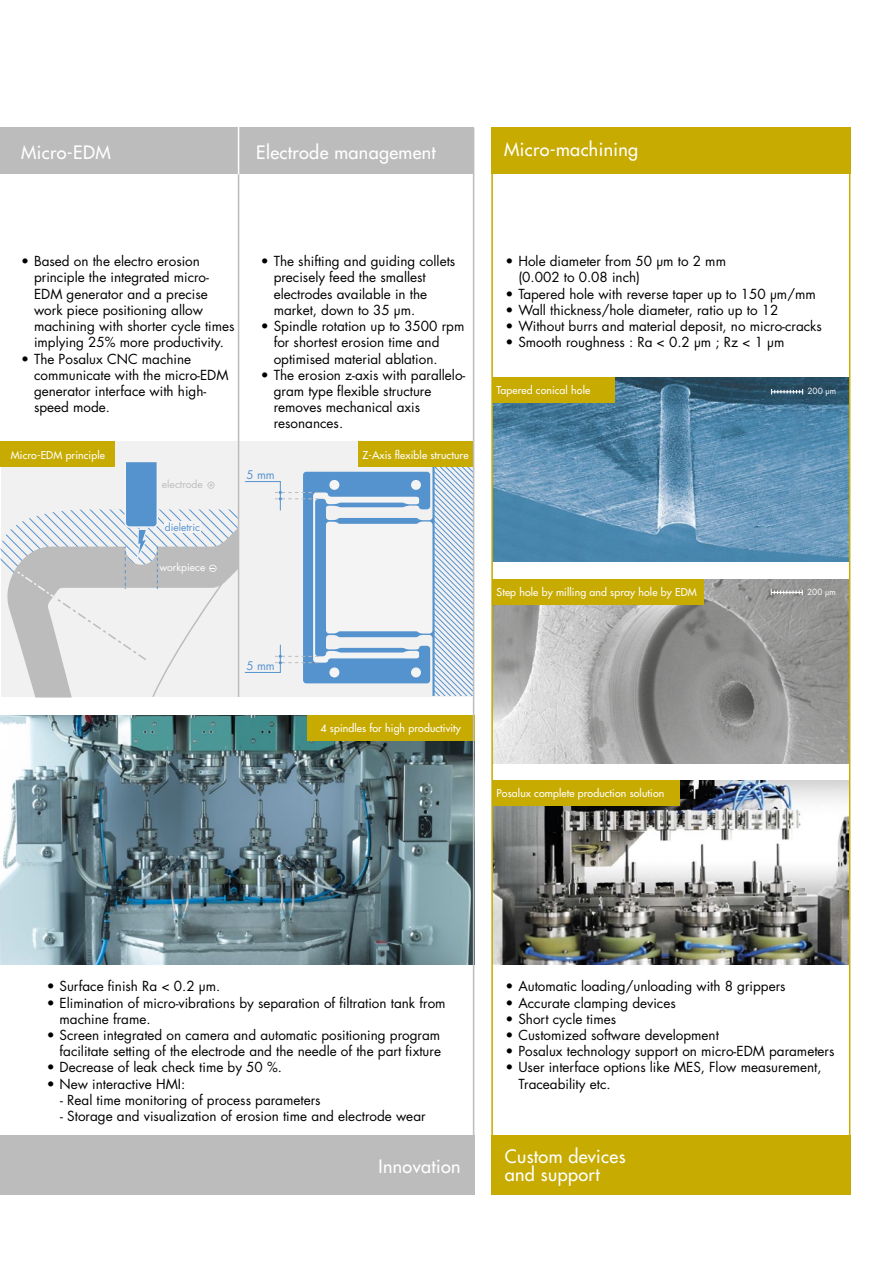
<style>
.page{position:relative;width:893px;height:1263px;background:#fff}
.page>*{position:absolute;margin:0;border:0;box-sizing:border-box;transform-origin:0 0}
.t1{font:500 18px/18px "Futura Std";letter-spacing:.02em;color:#fff}
.t2{font:13.5px/16.2px "Futura Std";color:#000}
.t3{font:11.55px "Futura Std";color:#5593ce}
.t4{font:500 10.5px "Futura Std";letter-spacing:.01em;color:#fff}
.t5{font:10.35px "Futura Std";color:#fff}
.t6{font:10.35px "Futura Std";color:#bdbcbc}
.t7{font:10.35px "Futura Std";color:#5593ce}
.t8{font:8.4px "Futura Std";color:#fff}
</style>
<div class="page">
<div style="left:0;top:1135px;width:474px;height:60px;background:#bdbcbc"></div>
<img style="left:493px;top:780px;width:356px;height:185px">
<img style="left:493px;top:579px;width:356px;height:185px">
<img style="left:493px;top:377px;width:356px;height:185px">
<div style="left:0;top:128px;width:474px;height:46px;background:#bdbcbc"></div>
<div style="left:491px;top:128px;width:359px;height:46px;background:#c7ab00"></div>
<div style="left:491px;top:1136px;width:359px;height:59px;background:#c7ab00"></div>
<hr style="left:491px;top:128px;width:2px;height:1067px;background:#c7ab00">
<div style="left:493px;top:780px;width:186px;height:25px;background:#c7ab00"></div>
<div style="left:493px;top:579px;width:210px;height:25px;background:#c7ab00"></div>
<div style="left:493px;top:377px;width:122px;height:25px;background:#c7ab00"></div>
<img style="left:0;top:715px;width:473px;height:250px">
<div style="left:1px;top:441px;width:238px;height:256px;background:#f2f1f2"></div>
<div style="left:239px;top:442px;width:234px;height:255px;background:#f2f1f2"></div>
<svg style="left:0;top:454px;width:473px;height:244px"></svg>
<hr style="left:238px;top:134px;width:1px;height:563px;background:#bdbcbc">
<div style="left:1px;top:442px;width:114px;height:25px;background:#c7ab00"></div>
<div style="left:358px;top:442px;width:115px;height:25px;background:#c7ab00"></div>
<div style="left:307px;top:715px;width:167px;height:25px;background:#c7ab00"></div>
<hr style="left:473px;top:128px;width:1px;height:1067px;background:#bdbcbc">
<svg style="left:771px;top:389px;width:32px;height:5px"></svg>
<svg style="left:771px;top:589px;width:32px;height:6px"></svg>
<hr style="left:849px;top:128px;width:1px;height:1067px;background:#c7ab00">
<hr style="left:238px;top:126px;width:1px;height:48px;background:#fff">
<h1 class="t1" style="left:21px;top:143px;width:91px">Micro-EDM</h1>
<h1 class="t1" style="left:256px;top:143px;width:181px">Electrode management</h1>
<h1 class="t1" style="left:504px;top:140px;width:136px">Micro-machining</h1>
<p class="t2" style="left:34px;top:253px;width:202px;text-indent:-13px">• Based on the electro erosion principle the integrated micro-<br>EDM generator and a precise work piece positioning allow machining with shorter cycle times implying 25% more productivity.</p>
<p class="t2" style="left:34px;top:351px;width:196px;text-indent:-13px">• The Posalux CNC machine communicate with the micro-EDM generator interface with high&shy;speed mode.</p>
<p class="t2" style="left:274px;top:253px;width:183px;text-indent:-13px">• The shifting and guiding collets precisely feed the smallest electrodes available in the market, down to 35 µm.</p>
<p class="t2" style="left:274px;top:318px;width:192px;text-indent:-13px">• Spindle rotation up to 3500 rpm for shortest erosion time and optimised material ablation.</p>
<p class="t2" style="left:274px;top:367px;width:193px;text-indent:-13px">• The erosion z-axis with parallelo&shy;gram type flexible structure removes mechanical axis resonances.</p>
<p class="t4" style="left:11px;top:448px;width:96px">Micro-EDM principle</p>
<p class="t4" style="left:362px;top:448px;width:107px">Z-Axis flexible structure</p>
<p class="t6" style="left:162px;top:477px;width:42px">electrode</p>
<p class="t7" style="left:165px;top:520px;width:37px">dieletric</p>
<p class="t5" style="left:159px;top:560px;width:48px">workpiece</p>
<p class="t3" style="left:246px;top:467px;width:30px">5 mm</p>
<p class="t3" style="left:246px;top:658px;width:30px">5 mm</p>
<p class="t4" style="left:321px;top:722px;width:142px">4 spindles for high productivity</p>
<p class="t2" style="left:518px;top:253px;width:209px;text-indent:-13px">• Hole diameter from 50 μm to 2 mm (0.002 to 0.08 inch)</p>
<p class="t2" style="left:506px;top:286px;width:312px">• Tapered hole with reverse taper up to 150 μm/mm</p>
<p class="t2" style="left:506px;top:302px;width:274px">• Wall thickness/hole diameter, ratio up to 12</p>
<p class="t2" style="left:506px;top:318px;width:318px">• Without burrs and material deposit, no micro-cracks</p>
<p class="t2" style="left:506px;top:334px;width:280px">• Smooth roughness : Ra &lt; 0.2 μm ; Rz &lt; 1 μm</p>
<p class="t4" style="left:497px;top:384px;width:95px">Tapered conical hole</p>
<p class="t4" style="left:497px;top:586px;width:202px">Step hole by milling and spray hole by EDM</p>
<p class="t4" style="left:497px;top:787px;width:169px">Posalux complete production solution</p>
<p class="t8" style="left:807px;top:386px;width:30px">200 µm</p>
<p class="t8" style="left:807px;top:587px;width:30px">200 µm</p>
<p class="t2" style="left:47px;top:978px;width:175px">• Surface finish Ra &lt; 0.2 μm.</p>
<p class="t2" style="left:60px;top:995px;width:388px;text-indent:-13px">• Elimination of micro-vibrations by separation of filtration tank from machine frame.</p>
<p class="t2" style="left:47px;top:1027px;width:396px;text-align:right">• Screen integrated on camera and automatic positioning program facilitate setting of the electrode and the needle of the part fixture</p>
<p class="t2" style="left:47px;top:1059px;width:237px">• Decrease of leak check time by 50 %.</p>
<p class="t2" style="left:47px;top:1076px;width:140px">• New interactive HMI:</p>
<p class="t2" style="left:60px;top:1092px;width:262px">- Real time monitoring of process parameters</p>
<p class="t2" style="left:60px;top:1108px;width:367px">- Storage and visualization of erosion time and electrode wear</p>
<h1 class="t1" style="left:379px;top:1157px;width:84px">Innovation</h1>
<p class="t2" style="left:506px;top:978px;width:281px">• Automatic loading/unloading with 8 grippers</p>
<p class="t2" style="left:506px;top:995px;width:172px">• Accurate clamping devices</p>
<p class="t2" style="left:506px;top:1011px;width:112px">• Short cycle times</p>
<p class="t2" style="left:506px;top:1027px;width:215px">• Customized software development</p>
<p class="t2" style="left:506px;top:1043px;width:330px">• Posalux technology support on micro-EDM parameters</p>
<p class="t2" style="left:518px;top:1059px;width:305px;text-indent:-13px">• User interface options like MES, Flow measurement,<br>Traceability etc.</p>
<h1 class="t1" style="left:505px;top:1148px;width:122px">Custom devices and support</h1>
</div>
